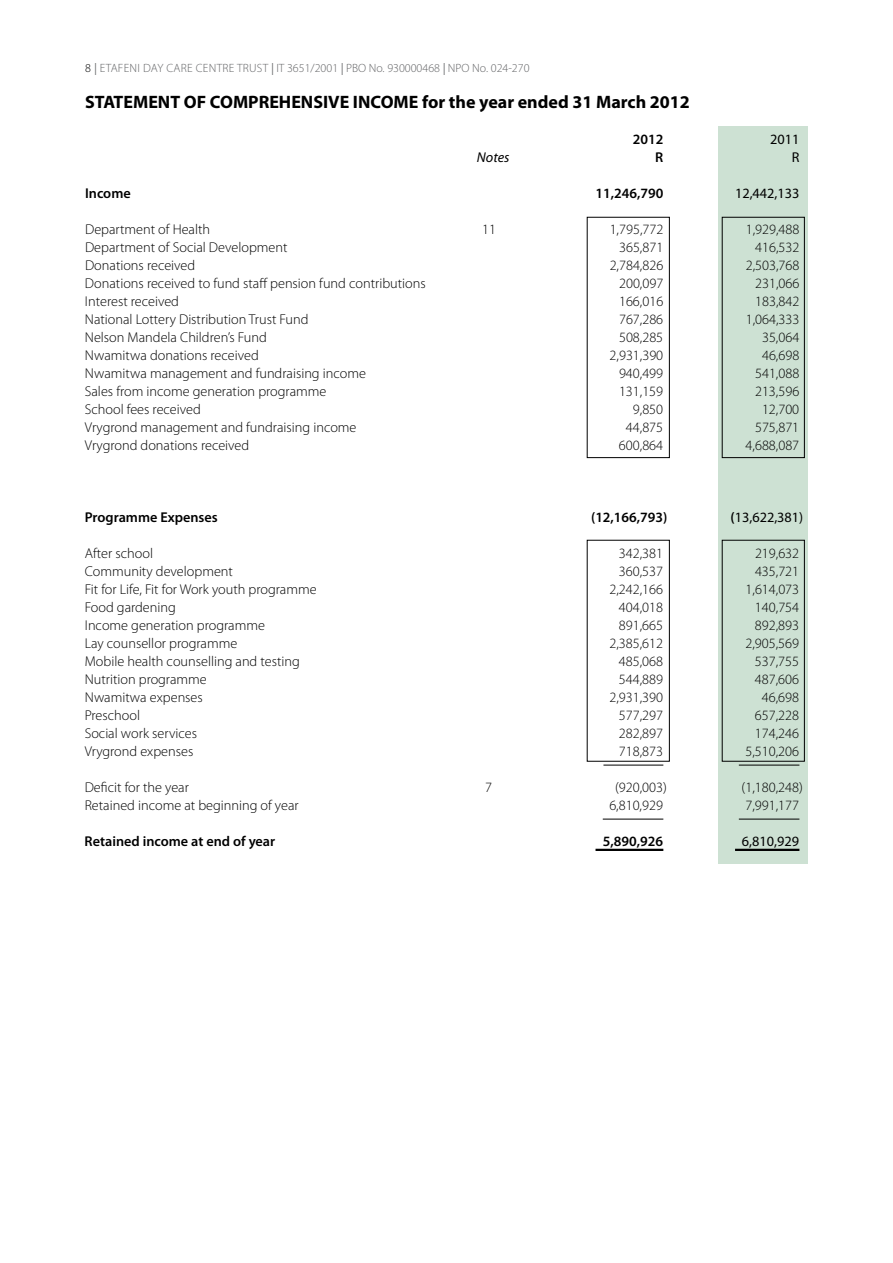
<style>
.page{position:relative;width:893px;height:1263px;background:#fff}
.page>*{position:absolute;margin:0;border:0;box-sizing:border-box;transform-origin:0 0}
.t1{font:700 18px "Myriad Pro";color:#000}
.t2{font:300 14.25px "Myriad Pro";color:#000}
.t3{font:600 14.25px "Myriad Pro";color:#000}
.t4{font:14.25px "Myriad Pro";color:#000}
.t5{font:italic 14.25px "Myriad Pro";color:#000}
.t6{font:300 12px "Myriad Pro";color:#636466}
.s1{color:#000}
.s2{font-weight:400;font-style:italic}
.s3{font-weight:600}
</style>
<div class="page">
<div style="left:719px;top:126px;width:89px;height:738px;background:#cde1d3"></div>
<hr style="left:603px;top:765px;width:60px;height:1px;background:#000">
<hr style="left:739px;top:765px;width:60px;height:1px;background:#000">
<hr style="left:603px;top:819px;width:60px;height:1px;background:#000">
<hr style="left:739px;top:819px;width:60px;height:1px;background:#000">
<hr style="left:595px;top:849px;width:68px;height:2px;background:#000">
<hr style="left:735px;top:849px;width:64px;height:2px;background:#000">
<div style="left:587px;top:540px;width:83px;height:222px;border:1px solid #000"></div>
<div style="left:722px;top:540px;width:83px;height:222px;border:1px solid #000"></div>
<div style="left:587px;top:217px;width:83px;height:241px;border:1px solid #000"></div>
<div style="left:722px;top:217px;width:83px;height:241px;border:1px solid #000"></div>
<p class="t6" style="left:85px;top:61px;width:446px"><span class="s1">8</span> <span class="s2">|</span> ETAFENI DAY CARE CENTRE TRUST <span class="s2">|</span> IT 3651/2001 <span class="s2">|</span> PBO No. 930000468 <span class="s2">|</span> NPO No. 024-270</p>
<p class="t1" style="left:85px;top:90px;width:606px">STATEMENT OF COMPREHENSIVE INCOME for the year ended 31 March 2012</p>
<p class="t3" style="left:633px;top:130px;width:32px">2012</p>
<p class="t4" style="left:770px;top:130px;width:31px">2011</p>
<p class="t5" style="left:477px;top:148px;width:34px">Notes</p>
<p class="t3" style="left:655px;top:148px;width:10px">R</p>
<p class="t4" style="left:792px;top:148px;width:9px">R</p>
<p class="t3" style="left:85px;top:184px;width:47px">Income</p>
<p class="t3" style="left:595px;top:184px;width:69px">11,246,790</p>
<p class="t4" style="left:735px;top:184px;width:66px">12,442,133</p>
<p class="t2" style="left:85px;top:221px;width:127px">Department of Health</p>
<p class="t2" style="left:482px;top:221px;width:15px">11</p>
<p class="t2" style="left:610px;top:221px;width:55px">1,795,772</p>
<p class="t2" style="left:746px;top:221px;width:55px">1,929,488</p>
<p class="t2" style="left:85px;top:239px;width:204px">Department of Social Development</p>
<p class="t2" style="left:619px;top:239px;width:46px">365,871</p>
<p class="t2" style="left:755px;top:239px;width:46px">416,532</p>
<p class="t2" style="left:85px;top:257px;width:112px">Donations received</p>
<p class="t2" style="left:610px;top:257px;width:55px">2,784,826</p>
<p class="t2" style="left:746px;top:257px;width:55px">2,503,768</p>
<p class="t2" style="left:85px;top:275px;width:342px">Donations received to fund staff pension fund contributions</p>
<p class="t2" style="left:619px;top:275px;width:46px">200,097</p>
<p class="t2" style="left:755px;top:275px;width:46px">231,066</p>
<p class="t2" style="left:85px;top:293px;width:96px">Interest received</p>
<p class="t2" style="left:619px;top:293px;width:46px">166,016</p>
<p class="t2" style="left:755px;top:293px;width:46px">183,842</p>
<p class="t2" style="left:85px;top:311px;width:225px">National Lottery Distribution Trust Fund</p>
<p class="t2" style="left:619px;top:311px;width:46px">767,286</p>
<p class="t2" style="left:746px;top:311px;width:55px">1,064,333</p>
<p class="t2" style="left:85px;top:329px;width:183px">Nelson Mandela Children’s Fund</p>
<p class="t2" style="left:619px;top:329px;width:46px">508,285</p>
<p class="t2" style="left:762px;top:329px;width:39px">35,064</p>
<p class="t2" style="left:85px;top:347px;width:175px">Nwamitwa donations received</p>
<p class="t2" style="left:610px;top:347px;width:55px">2,931,390</p>
<p class="t2" style="left:762px;top:347px;width:39px">46,698</p>
<p class="t2" style="left:85px;top:365px;width:283px">Nwamitwa management and fundraising income</p>
<p class="t2" style="left:619px;top:365px;width:46px">940,499</p>
<p class="t2" style="left:755px;top:365px;width:46px">541,088</p>
<p class="t2" style="left:85px;top:383px;width:243px">Sales from income generation programme</p>
<p class="t2" style="left:619px;top:383px;width:46px">131,159</p>
<p class="t2" style="left:755px;top:383px;width:46px">213,596</p>
<p class="t2" style="left:85px;top:401px;width:117px">School fees received</p>
<p class="t2" style="left:633px;top:401px;width:32px">9,850</p>
<p class="t2" style="left:762px;top:401px;width:39px">12,700</p>
<p class="t2" style="left:85px;top:419px;width:273px">Vrygrond management and fundraising income</p>
<p class="t2" style="left:626px;top:419px;width:39px">44,875</p>
<p class="t2" style="left:755px;top:419px;width:46px">575,871</p>
<p class="t2" style="left:85px;top:437px;width:166px">Vrygrond donations received</p>
<p class="t2" style="left:619px;top:437px;width:46px">600,864</p>
<p class="t2" style="left:746px;top:437px;width:55px">4,688,087</p>
<p class="t3" style="left:85px;top:508px;width:134px">Programme Expenses</p>
<p class="t3" style="left:591px;top:508px;width:78px">(12,166,793)</p>
<p class="t4" style="left:731px;top:508px;width:74px"><span class="s3">(</span>13,622,381)</p>
<p class="t2" style="left:85px;top:545px;width:70px">After school</p>
<p class="t2" style="left:619px;top:545px;width:46px">342,381</p>
<p class="t2" style="left:755px;top:545px;width:46px">219,632</p>
<p class="t2" style="left:85px;top:563px;width:150px">Community development</p>
<p class="t2" style="left:619px;top:563px;width:46px">360,537</p>
<p class="t2" style="left:755px;top:563px;width:46px">435,721</p>
<p class="t2" style="left:85px;top:581px;width:233px">Fit for Life, Fit for Work youth programme</p>
<p class="t2" style="left:609px;top:581px;width:55px">2,242,166</p>
<p class="t2" style="left:745px;top:581px;width:55px">1,614,073</p>
<p class="t2" style="left:85px;top:599px;width:93px">Food gardening</p>
<p class="t2" style="left:619px;top:599px;width:46px">404,018</p>
<p class="t2" style="left:755px;top:599px;width:46px">140,754</p>
<p class="t2" style="left:85px;top:617px;width:182px">Income generation programme</p>
<p class="t2" style="left:619px;top:617px;width:46px">891,665</p>
<p class="t2" style="left:755px;top:617px;width:46px">892,893</p>
<p class="t2" style="left:85px;top:635px;width:154px">Lay counsellor programme</p>
<p class="t2" style="left:609px;top:635px;width:55px">2,385,612</p>
<p class="t2" style="left:745px;top:635px;width:55px">2,905,569</p>
<p class="t2" style="left:85px;top:653px;width:217px">Mobile health counselling and testing</p>
<p class="t2" style="left:619px;top:653px;width:46px">485,068</p>
<p class="t2" style="left:755px;top:653px;width:46px">537,755</p>
<p class="t2" style="left:85px;top:671px;width:124px">Nutrition programme</p>
<p class="t2" style="left:619px;top:671px;width:46px">544,889</p>
<p class="t2" style="left:755px;top:671px;width:46px">487,606</p>
<p class="t2" style="left:85px;top:689px;width:120px">Nwamitwa expenses</p>
<p class="t2" style="left:609px;top:689px;width:55px">2,931,390</p>
<p class="t2" style="left:762px;top:689px;width:39px">46,698</p>
<p class="t2" style="left:85px;top:707px;width:57px">Preschool</p>
<p class="t2" style="left:619px;top:707px;width:46px">577,297</p>
<p class="t2" style="left:755px;top:707px;width:46px">657,228</p>
<p class="t2" style="left:85px;top:725px;width:114px">Social work services</p>
<p class="t2" style="left:619px;top:725px;width:46px">282,897</p>
<p class="t2" style="left:755px;top:725px;width:46px">174,246</p>
<p class="t2" style="left:85px;top:743px;width:110px">Vrygrond expenses</p>
<p class="t2" style="left:619px;top:743px;width:46px">718,873</p>
<p class="t2" style="left:745px;top:743px;width:55px">5,510,206</p>
<p class="t2" style="left:85px;top:779px;width:106px">Deficit for the year</p>
<p class="t2" style="left:485px;top:779px;width:8px">7</p>
<p class="t2" style="left:615px;top:779px;width:53px">(920,003)</p>
<p class="t2" style="left:742px;top:779px;width:63px">(1,180,248)</p>
<p class="t2" style="left:85px;top:797px;width:216px">Retained income at beginning of year</p>
<p class="t2" style="left:609px;top:797px;width:55px">6,810,929</p>
<p class="t2" style="left:745px;top:797px;width:55px">7,991,177</p>
<p class="t3" style="left:85px;top:832px;width:192px">Retained income at end of year</p>
<p class="t3" style="left:603px;top:832px;width:62px">5,890,926</p>
<p class="t4" style="left:742px;top:832px;width:59px">6,810,929</p>
</div>
